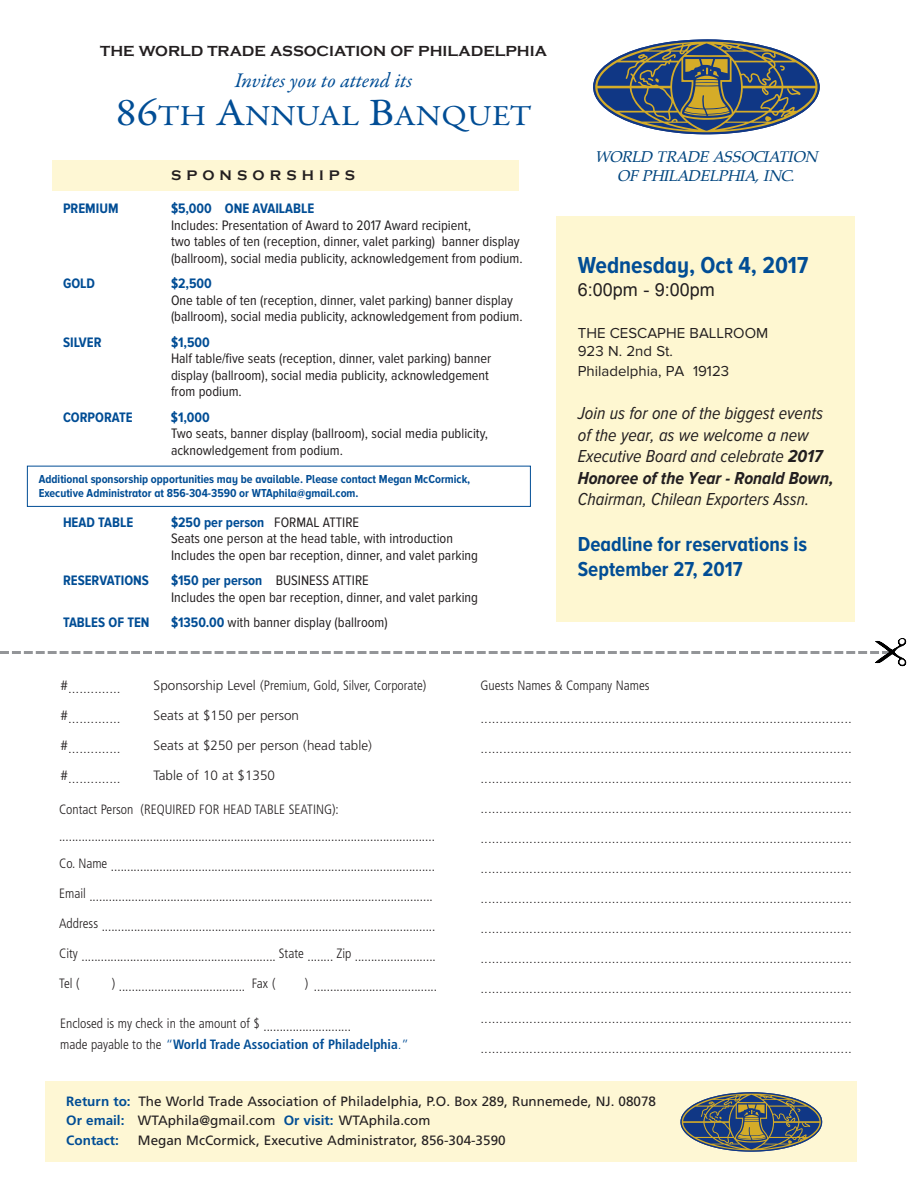
<style>
.page{position:relative;width:918px;height:1188px;background:#fff}
.page>*{position:absolute;margin:0;border:0;box-sizing:border-box;transform-origin:0 0}
.t1{font:29.25px "Garamond Premr Pro";letter-spacing:.01em;color:#014d95;scale:1.11 1}
.t2{font:700 24px "Proxima Nova A Cond";color:#014d95}
.t3{font:700 21px/25.2px "Proxima Nova A Cond";color:#014d95}
.t4{font:italic 21px "Garamond Premr Pro";letter-spacing:-.005em;color:#014d95}
.t5{font:italic 18px/21.6px "Proxima Nova Cond";color:#231f20}
.t6{font:18px "Arial";color:#231f20}
.t7{font:italic 15.3px/18.8px "Palatino";color:#01457f;text-align:center}
.t8{font:15px/18px "Proxima Nova";color:#231f20}
.t9{font:700 15px "Copperplate Gothic";color:#231f20}
.t10{font:14.25px/16.5px "Proxima Nova Cond";color:#231f20}
.t11{font:700 14.25px "Proxima Nova Cond";color:#014d95}
.t12{font:700 14.25px "Copperplate Gothic";letter-spacing:.355em;color:#231f20}
.t13{font:300 13.5px "Frutiger";color:#231f20}
.t14{font:300 condensed 13.5px/27px "Frutiger";color:#231f20}
.t15{font:13.5px/19.5px "Frutiger";color:#231f20}
.t16{font:700 12px/14.4px "Proxima Nova A Cond";color:#014d95}
.s1{font-size:39px}
.s2{font-weight:700;color:#014d95}
.s3{font-weight:700}
.s4{font-stretch:normal}
.s5{font-stretch:normal;color:#014d95}
</style>
<div class="page">
<div style="left:27px;top:466px;width:504px;height:41px;border:1px solid #014d95"></div>
<div style="left:52px;top:160px;width:467px;height:31px;background:#fef7d4"></div>
<div style="left:45px;top:1081px;width:812px;height:81px;background:#fef7d4"></div>
<svg style="left:0;top:651px;width:874px;height:3px"></svg>
<img style="left:874px;top:638px;width:33px;height:29px">
<svg style="left:680px;top:1092px;width:142px;height:60px"></svg>
<svg style="left:593px;top:39px;width:227px;height:95px"></svg>
<div style="left:556px;top:217px;width:298px;height:405px;background:#fef7d1"></div>
<p class="t9" style="left:100px;top:42px;width:448px">THE WORLD TRADE ASSOCIATION OF PHILADELPHIA</p>
<h3 class="t4" style="left:235px;top:72px;width:179px">Invites you to attend its</h3>
<h1 class="t1" style="left:116px;top:104px;width:376px"><span class="s1">86</span>TH <span class="s1">A</span>NNUAL <span class="s1">B</span>ANQUET</h1>
<p class="t12" style="left:171px;top:168px;width:185px">SPONSORSHIPS</p>
<p class="t11" style="left:63px;top:204px;width:57px">PREMIUM</p>
<p class="t11" style="left:171px;top:204px;width:145px">$5,000 ONE AVAILABLE</p>
<p class="t10" style="left:171px;top:218px;width:353px">Includes: Presentation of Award to 2017 Award recipient,<br>two tables of ten (reception, dinner, valet parking) banner display (ballroom), social media publicity, acknowledgement from podium.</p>
<p class="t11" style="left:63px;top:279px;width:34px">GOLD</p>
<p class="t11" style="left:171px;top:279px;width:42px">$2,500</p>
<p class="t10" style="left:171px;top:293px;width:353px">One table of ten (reception, dinner, valet parking) banner display (ballroom), social media publicity, acknowledgement from podium.</p>
<p class="t11" style="left:63px;top:337px;width:40px">SILVER</p>
<p class="t11" style="left:171px;top:337px;width:40px">$1,500</p>
<p class="t10" style="left:171px;top:351px;width:322px">Half table/five seats (reception, dinner, valet parking) banner display (ballroom), social media publicity, acknowledgement from podium.</p>
<p class="t11" style="left:63px;top:412px;width:71px">CORPORATE</p>
<p class="t11" style="left:171px;top:412px;width:40px">$1,000</p>
<p class="t10" style="left:171px;top:426px;width:319px">Two seats, banner display (ballroom), social media publicity, acknowledgement from podium.</p>
<p class="t16" style="left:39px;top:473px;width:433px">Additional sponsorship opportunities may be available. Please contact Megan McCormick,<br>Executive Administrator at 856-304-3590 or WTAphila@gmail.com.</p>
<p class="t11" style="left:63px;top:517px;width:72px">HEAD TABLE</p>
<p class="t10" style="left:171px;top:515px;width:309px"><span class="s2">$250 per person</span> FORMAL ATTIRE<br>Seats one person at the head table, with introduction<br>Includes the open bar reception, dinner, and valet parking</p>
<p class="t11" style="left:63px;top:576px;width:87px">RESERVATIONS</p>
<p class="t10" style="left:171px;top:573px;width:309px"><span class="s2">$150 per person</span> BUSINESS ATTIRE<br>Includes the open bar reception, dinner, and valet parking</p>
<p class="t11" style="left:63px;top:618px;width:88px">TABLES OF TEN</p>
<p class="t10" style="left:171px;top:615px;width:218px"><span class="s2">$1350.00</span> with banner display (ballroom)</p>
<p class="t7" style="left:595px;top:148px;width:227px">WORLD TRADE ASSOCIATION<br>OF PHILADELPHIA, INC.</p>
<h2 class="t2" style="left:578px;top:257px;width:232px">Wednesday, Oct 4, 2017</h2>
<h3 class="t6" style="left:578px;top:279px;width:139px">6:00pm - 9:00pm</h3>
<p class="t8" style="left:578px;top:325px;width:192px">THE CESCAPHE BALLROOM<br>923 N. 2nd St.</p>
<p class="t8" style="left:578px;top:363px;width:153px">Philadelphia, PA 19123</p>
<h3 class="t5" style="left:578px;top:404px;width:257px">Join us for one of the biggest events of the year, as we welcome a new Executive Board and celebrate <span class="s3">2017<br>Honoree of the Year - Ronald Bown,</span></h3>
<h3 class="t5" style="left:578px;top:490px;width:233px">Chairman, Chilean Exporters Assn.</h3>
<h3 class="t3" style="left:578px;top:533px;width:231px">Deadline for reservations is<br>September 27, 2017</h3>
<p class="t13" style="left:61px;top:682px;width:62px">#..............</p>
<p class="t14" style="left:154px;top:672px;width:274px"><span class="s4">Sponsorship Level (</span>Premium, Gold, Silver, Corporate)</p>
<p class="t13" style="left:61px;top:712px;width:62px">#..............</p>
<p class="t13" style="left:154px;top:709px;width:147px">Seats at $150 per person</p>
<p class="t13" style="left:61px;top:742px;width:62px">#..............</p>
<p class="t13" style="left:154px;top:739px;width:220px">Seats at $250 per person (head table)</p>
<p class="t13" style="left:61px;top:772px;width:62px">#..............</p>
<p class="t13" style="left:154px;top:769px;width:123px">Table of 10 at $1350</p>
<p class="t14" style="left:59px;top:797px;width:377px">Contact Person (REQUIRED FOR HEAD TABLE SEATING): ....................................................................................................................</p>
<p class="t14" style="left:59px;top:854px;width:377px">Co. Name ....................................................................................................</p>
<p class="t14" style="left:59px;top:884px;width:375px">Email ..........................................................................................................</p>
<p class="t14" style="left:59px;top:914px;width:378px">Address .......................................................................................................</p>
<p class="t14" style="left:59px;top:944px;width:378px">City ............................................................ State ........ Zip .........................<br>Tel (</p>
<p class="t14" style="left:112px;top:974px;width:165px">) ....................................... Fax (</p>
<p class="t14" style="left:305px;top:974px;width:134px">) ......................................</p>
<p class="t14" style="left:60px;top:1013px;width:350px;line-height:21px">Enclosed is my check in the amount of $ ...........................<br>made payable to the <span class="s5">“</span><span class="s2">World Trade Association of Philadelphia</span><span class="s5">.”</span></p>
<p class="t14" style="left:481px;top:673px;width:171px">Guests Names &amp; Company Names</p>
<p class="t13" style="left:481px;top:713px;width:373px">...................................................................................................</p>
<p class="t13" style="left:481px;top:743px;width:373px">...................................................................................................</p>
<p class="t13" style="left:481px;top:773px;width:373px">...................................................................................................</p>
<p class="t13" style="left:481px;top:803px;width:373px">...................................................................................................</p>
<p class="t13" style="left:481px;top:833px;width:373px">...................................................................................................</p>
<p class="t13" style="left:481px;top:863px;width:373px">...................................................................................................</p>
<p class="t13" style="left:481px;top:893px;width:373px">...................................................................................................</p>
<p class="t13" style="left:481px;top:923px;width:373px">...................................................................................................</p>
<p class="t13" style="left:481px;top:953px;width:373px">...................................................................................................</p>
<p class="t13" style="left:481px;top:983px;width:373px">...................................................................................................</p>
<p class="t13" style="left:481px;top:1013px;width:373px">...................................................................................................</p>
<p class="t13" style="left:481px;top:1043px;width:373px">...................................................................................................</p>
<p class="t15" style="left:66px;top:1092px;width:591px"><span class="s2">Return to:</span> The World Trade Association of Philadelphia, P.O. Box 289, Runnemede, NJ. 08078<br><span class="s2">Or email:</span> WTAphila@gmail.com <span class="s2">Or visit:</span> WTAphila.com<br><span class="s2">Contact:</span></p>
<p class="t15" style="left:138px;top:1131px;width:369px">Megan McCormick, Executive Administrator, 856-304-3590</p>
</div>
